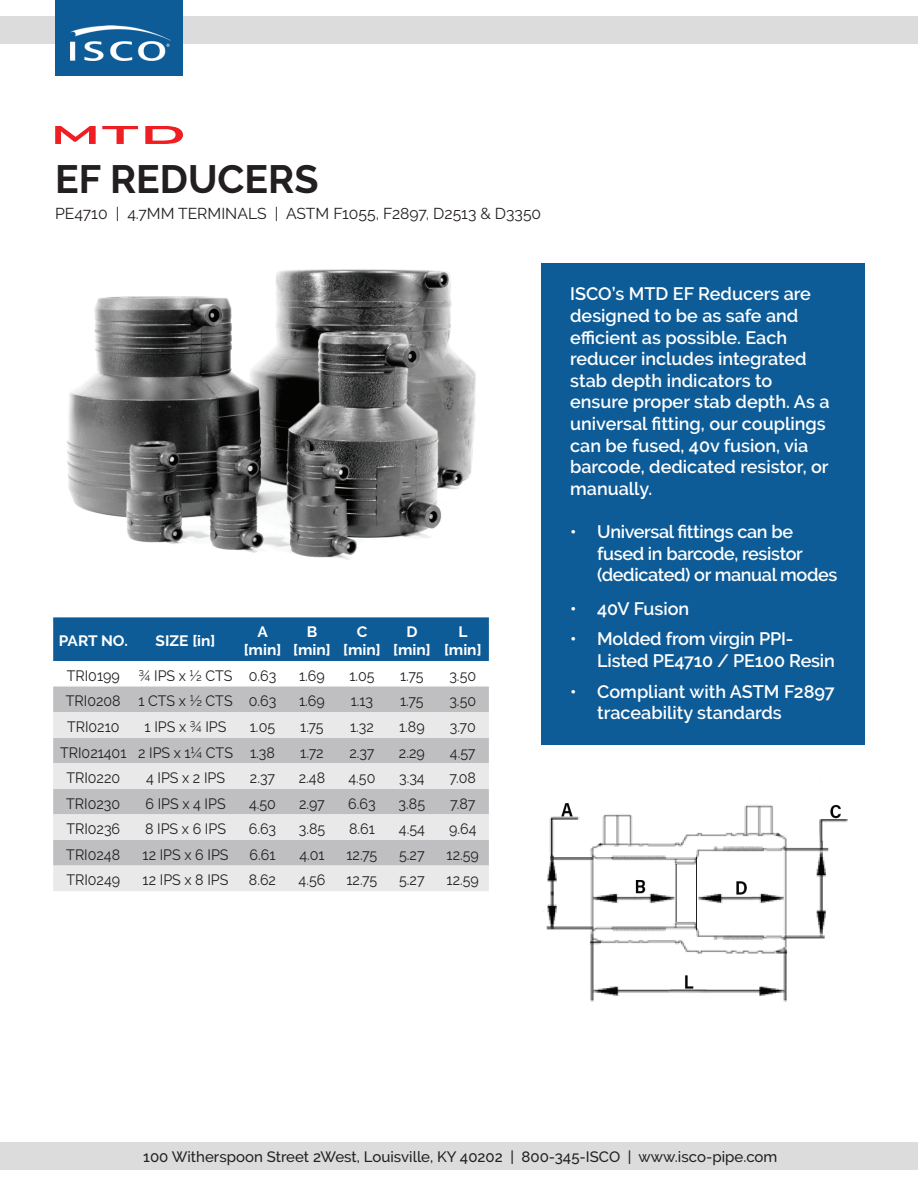
<style>
.page{position:relative;width:918px;height:1188px;background:#fff}
.page>*{position:absolute;margin:0;border:0;box-sizing:border-box;transform-origin:0 0}
.t1{font:700 39.3px "Raleway";color:#231f20}
.t2{font:600 18px/21.6px "Raleway";color:#fff}
.t3{font:600 18px/21.6px "Raleway";letter-spacing:-.02em;color:#fff}
.t4{font:15.75px "Raleway";color:#231f20}
.t5{font:15px "Raleway";color:#231f20;scale:.95 1}
.t6{font:500 15px "Raleway";color:#231f20}
.t7{font:700 15px/18px "Raleway";color:#fff;text-align:center;scale:1.04 1}
</style>
<div class="page">
<div style="left:0;top:1143px;width:918px;height:27px;background:#dcdcdc"></div>
<div style="left:0;top:16px;width:918px;height:28px;background:#dcdcdc"></div>
<div style="left:55px;top:0;width:128px;height:75px;background:#0d5b97"></div>
<img style="left:70px;top:25px;width:101px;height:35px">
<div style="left:541px;top:263px;width:323px;height:482px;background:#0d5b97"></div>
<svg style="left:55px;top:126px;width:41px;height:18px"></svg>
<svg style="left:102px;top:126px;width:36px;height:18px"></svg>
<svg style="left:145px;top:126px;width:38px;height:18px"></svg>
<img style="left:67px;top:269px;width:409px;height:291px">
<img style="left:543px;top:803px;width:305px;height:199px">
<div style="left:53px;top:617px;width:436px;height:44px;background:#0d5b97"></div>
<div style="left:53px;top:687px;width:436px;height:25px;background:#bfbec0"></div>
<svg style="left:53px;top:712px;width:436px;height:179px;background:#d7d6d7"></svg>
<h1 class="t1" style="left:55px;top:157px;width:265px">EF REDUCERS</h1>
<p class="t4" style="left:55px;top:204px;width:488px">PE4710 | 4.7MM TERMINALS | ASTM F1055, F2897, D2513 &amp; D3350</p>
<p class="t7" style="left:59px;top:632px;width:68px">PART NO.</p>
<p class="t7" style="left:156px;top:632px;width:59px">SIZE [in]</p>
<p class="t7" style="left:244px;top:623px;width:38px">A [min]</p>
<p class="t7" style="left:293px;top:623px;width:38px">B [min]</p>
<p class="t7" style="left:343px;top:623px;width:38px">C [min]</p>
<p class="t7" style="left:393px;top:623px;width:38px">D [min]</p>
<p class="t7" style="left:444px;top:623px;width:38px">L [min]</p>
<p class="t5" style="left:67px;top:667px;width:57px">TRI0199</p>
<p class="t5" style="left:139px;top:667px;width:147px">¾ IPS x ½ CTS 0.63</p>
<p class="t5" style="left:299px;top:667px;width:29px">1.69</p>
<p class="t5" style="left:349px;top:667px;width:28px">1.05</p>
<p class="t5" style="left:400px;top:667px;width:26px">1.75</p>
<p class="t5" style="left:449px;top:667px;width:30px">3.50</p>
<p class="t5" style="left:66px;top:692px;width:223px">TRI0208 1 CTS x ½ CTS 0.63</p>
<p class="t5" style="left:299px;top:692px;width:29px">1.69</p>
<p class="t5" style="left:351px;top:692px;width:25px">1.13</p>
<p class="t5" style="left:400px;top:692px;width:26px">1.75</p>
<p class="t5" style="left:449px;top:692px;width:30px">3.50</p>
<p class="t5" style="left:67px;top:718px;width:57px">TRI0210</p>
<p class="t5" style="left:145px;top:718px;width:88px">1 IPS x ¾ IPS</p>
<p class="t5" style="left:250px;top:718px;width:28px">1.05</p>
<p class="t5" style="left:300px;top:718px;width:26px">1.75</p>
<p class="t5" style="left:350px;top:718px;width:27px">1.32</p>
<p class="t5" style="left:399px;top:718px;width:28px">1.89</p>
<p class="t5" style="left:450px;top:718px;width:29px">3.70</p>
<p class="t5" style="left:60px;top:744px;width:228px">TRI021401 2 IPS x 1¼ CTS 1.38</p>
<p class="t5" style="left:300px;top:744px;width:26px">1.72</p>
<p class="t5" style="left:349px;top:744px;width:28px">2.37</p>
<p class="t5" style="left:399px;top:744px;width:29px">2.29</p>
<p class="t5" style="left:450px;top:744px;width:29px">4.57</p>
<p class="t5" style="left:66px;top:769px;width:58px">TRI0220</p>
<p class="t5" style="left:146px;top:769px;width:85px">4 IPS x 2 IPS</p>
<p class="t5" style="left:250px;top:769px;width:28px">2.37</p>
<p class="t5" style="left:299px;top:769px;width:29px">2.48</p>
<p class="t5" style="left:348px;top:769px;width:30px">4.50</p>
<p class="t5" style="left:399px;top:769px;width:29px">3.34</p>
<p class="t5" style="left:450px;top:769px;width:29px">7.08</p>
<p class="t5" style="left:66px;top:795px;width:58px">TRI0230</p>
<p class="t5" style="left:145px;top:795px;width:86px">6 IPS x 4 IPS</p>
<p class="t5" style="left:249px;top:795px;width:30px">4.50</p>
<p class="t5" style="left:299px;top:795px;width:29px">2.97</p>
<p class="t5" style="left:348px;top:795px;width:30px">6.63</p>
<p class="t5" style="left:399px;top:795px;width:29px">3.85</p>
<p class="t5" style="left:450px;top:795px;width:28px">7.87</p>
<p class="t5" style="left:66px;top:820px;width:58px">TRI0236</p>
<p class="t5" style="left:145px;top:820px;width:87px">8 IPS x 6 IPS</p>
<p class="t5" style="left:249px;top:820px;width:30px">6.63</p>
<p class="t5" style="left:299px;top:820px;width:29px">3.85</p>
<p class="t5" style="left:349px;top:820px;width:29px">8.61</p>
<p class="t5" style="left:399px;top:820px;width:29px">4.54</p>
<p class="t5" style="left:449px;top:820px;width:30px">9.64</p>
<p class="t5" style="left:66px;top:846px;width:58px">TRI0248</p>
<p class="t5" style="left:143px;top:846px;width:92px">12 IPS x 6 IPS</p>
<p class="t5" style="left:250px;top:846px;width:29px">6.61</p>
<p class="t5" style="left:299px;top:846px;width:28px">4.01</p>
<p class="t5" style="left:346px;top:846px;width:34px">12.75</p>
<p class="t5" style="left:399px;top:846px;width:28px">5.27</p>
<p class="t5" style="left:447px;top:846px;width:36px">12.59</p>
<p class="t5" style="left:66px;top:871px;width:58px">TRI0249</p>
<p class="t5" style="left:143px;top:871px;width:92px">12 IPS x 8 IPS</p>
<p class="t5" style="left:249px;top:871px;width:30px">8.62</p>
<p class="t5" style="left:299px;top:871px;width:30px">4.56</p>
<p class="t5" style="left:346px;top:871px;width:34px">12.75</p>
<p class="t5" style="left:399px;top:871px;width:28px">5.27</p>
<p class="t5" style="left:447px;top:871px;width:36px">12.59</p>
<p class="t2" style="left:570px;top:283px;width:261px">ISCO’s MTD EF Reducers are designed to be as safe and efficient as possible. Each reducer includes integrated stab depth indicators to ensure proper stab depth. As a universal fitting, our couplings can be fused, 40v fusion, via barcode, dedicated resistor, or manually.</p>
<p class="t3" style="left:597px;top:521px;width:242px;text-indent:-27px">• Universal fittings can be fused in barcode, resistor (dedicated) or manual modes</p>
<p class="t2" style="left:570px;top:598px;width:121px">• 40V Fusion</p>
<p class="t2" style="left:597px;top:628px;width:239px;text-indent:-27px">• Molded from virgin PPI-<br>Listed PE4710 / PE100 Resin</p>
<p class="t2" style="left:597px;top:681px;width:239px;text-indent:-27px">• Compliant with ASTM F2897 traceability standards</p>
<p class="t6" style="left:143px;top:1148px;width:636px">100 Witherspoon Street 2West, Louisville, KY 40202 | 800-345-ISCO | www.isco-pipe.com</p>
</div>
